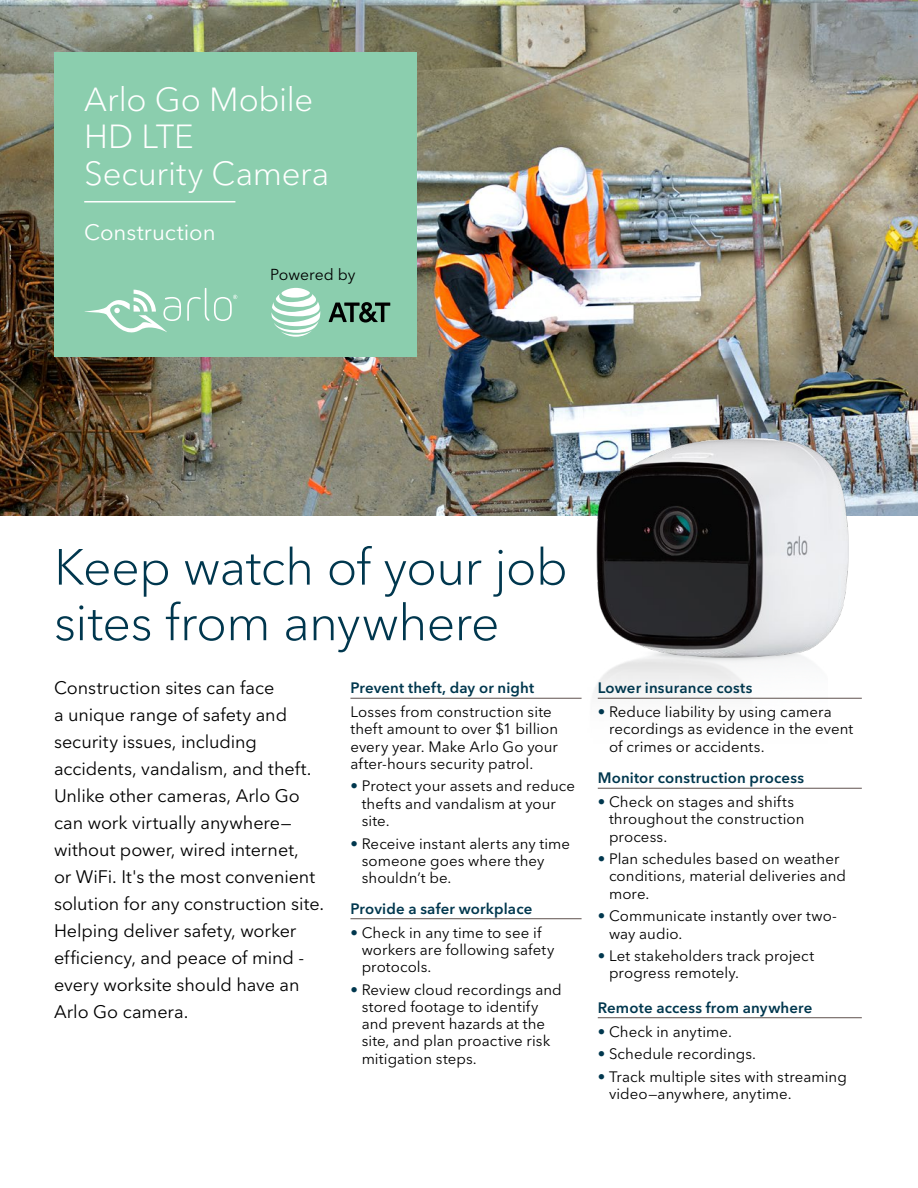
<style>
.page{position:relative;width:918px;height:1188px;background:#fff}
.page>*{position:absolute;margin:0;border:0;box-sizing:border-box;transform-origin:0 0}
.t1{font:300 50.4px/55.7px "Avenir Next LT Pro";letter-spacing:-.015em;color:#00374e}
.t2{font:300 33.15px/36.8px "Avenir Next LT Pro";letter-spacing:-.005em;color:#fff}
.t3{font:22.2px "Avenir Next LT Pro";color:#fff}
.t4{font:18px/27px "Avenir Next LT Pro";letter-spacing:-.005em;color:#000}
.t5{font:15.75px "Avenir Next LT Pro";color:#000}
.t6{font:15px/17.2px "Avenir Next LT Pro";letter-spacing:.005em;color:#000}
.t7{font:600 15px "Avenir Next LT Pro";letter-spacing:.01em;color:#00374e}
.s1{font-weight:700;color:#00374e}
</style>
<div class="page">
<img style="left:0;top:0;width:918px;height:515px">
<img style="left:588px;top:453px;width:8px;height:241px">
<img style="left:596px;top:437px;width:253px;height:262px">
<div style="left:54px;top:52px;width:363px;height:304px;background:#8bceae"></div>
<svg style="left:84px;top:290px;width:97px;height:42px"></svg>
<svg style="left:187px;top:288px;width:50px;height:33px"></svg>
<hr style="left:84px;top:201px;width:151px;height:1px;background:#fff">
<hr style="left:350px;top:698px;width:232px;height:1px;background:#5e514e">
<hr style="left:350px;top:918px;width:232px;height:1px;background:#5e514e">
<hr style="left:598px;top:698px;width:264px;height:1px;background:#5e514e">
<hr style="left:598px;top:788px;width:264px;height:1px;background:#5e514e">
<hr style="left:598px;top:1017px;width:264px;height:1px;background:#5e514e">
<svg style="left:329px;top:302px;width:61px;height:21px"></svg>
<svg style="left:271px;top:288px;width:49px;height:49px"></svg>
<h2 class="t2" style="left:84px;top:82px;width:247px">Arlo Go Mobile<br>HD LTE<br>Security Camera</h2>
<h3 class="t3" style="left:84px;top:219px;width:133px">Construction</h3>
<p class="t5" style="left:270px;top:265px;width:87px">Powered by</p>
<h1 class="t1" style="left:54px;top:539px;width:515px">Keep watch of your job sites from anywhere</h1>
<p class="t7" style="left:350px;top:679px;width:185px">Prevent theft, day or night</p>
<p class="t6" style="left:350px;top:703px;width:209px">Losses from construction site theft amount to over $1 billion every year. Make Arlo Go your after-hours security patrol.</p>
<p class="t6" style="left:362px;top:777px;width:215px;text-indent:-11px"><span class="s1">•</span> Protect your assets and reduce thefts and vandalism at your site.</p>
<p class="t6" style="left:362px;top:835px;width:210px;text-indent:-11px"><span class="s1">•</span> Receive instant alerts any time someone goes where they shouldn’t be.</p>
<p class="t7" style="left:350px;top:899px;width:183px">Provide a safer workplace</p>
<p class="t6" style="left:362px;top:924px;width:194px;text-indent:-11px"><span class="s1">•</span> Check in any time to see if workers are following safety protocols.</p>
<p class="t6" style="left:362px;top:981px;width:202px;text-indent:-11px"><span class="s1">•</span> Review cloud recordings and stored footage to identify and prevent hazards at the site, and plan proactive risk mitigation steps.</p>
<p class="t4" style="left:54px;top:674px;width:272px">Construction sites can face<br>a unique range of safety and security issues, including accidents, vandalism, and theft.<br>Unlike other cameras, Arlo Go can work virtually anywhere— without power, wired internet,<br>or WiFi. It's the most convenient solution for any construction site.<br>Helping deliver safety, worker efficiency, and peace of mind - every worksite should have an<br>Arlo Go camera.</p>
<p class="t7" style="left:598px;top:679px;width:156px">Lower insurance costs</p>
<p class="t6" style="left:609px;top:703px;width:246px;text-indent:-11px"><span class="s1">•</span> Reduce liability by using camera recordings as evidence in the event of crimes or accidents.</p>
<p class="t7" style="left:598px;top:769px;width:208px">Monitor construction process</p>
<p class="t6" style="left:609px;top:793px;width:197px;text-indent:-11px"><span class="s1">•</span> Check on stages and shifts throughout the construction process.</p>
<p class="t6" style="left:609px;top:850px;width:239px;text-indent:-11px"><span class="s1">•</span> Plan schedules based on weather conditions, material deliveries and more.</p>
<p class="t6" style="left:609px;top:907px;width:230px;text-indent:-11px"><span class="s1">•</span> Communicate instantly over two&shy;way audio.</p>
<p class="t6" style="left:609px;top:947px;width:207px;text-indent:-11px"><span class="s1">•</span> Let stakeholders track project progress remotely.</p>
<p class="t7" style="left:598px;top:998px;width:216px">Remote access from anywhere</p>
<p class="t6" style="left:598px;top:1023px;width:136px"><span class="s1">•</span> Check in anytime.</p>
<p class="t6" style="left:598px;top:1045px;width:160px"><span class="s1">•</span> Schedule recordings.</p>
<p class="t6" style="left:609px;top:1068px;width:239px;text-indent:-11px"><span class="s1">•</span> Track multiple sites with streaming video—anywhere, anytime.</p>
</div>
